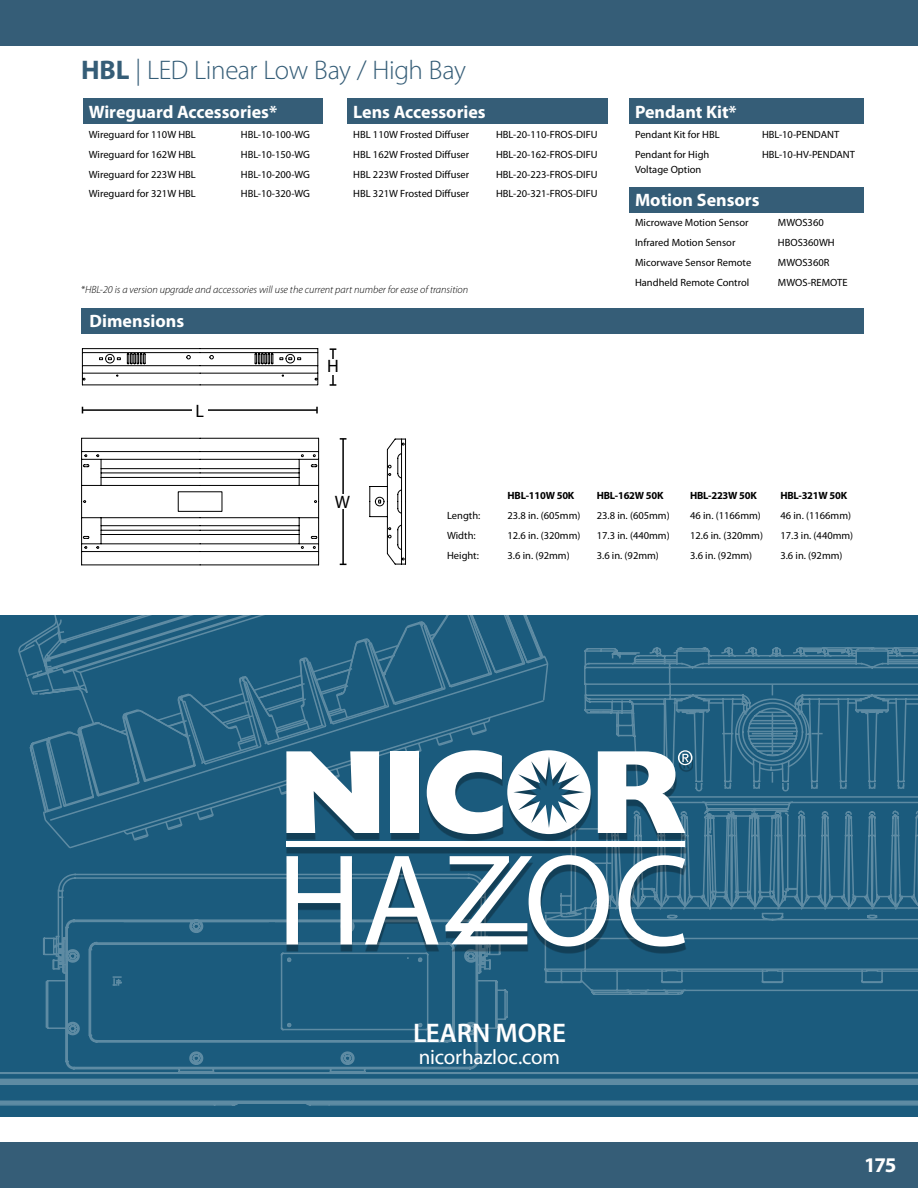
<style>
.page{position:relative;width:918px;height:1188px;background:#fff}
.page>*{position:absolute;margin:0;border:0;box-sizing:border-box;transform-origin:0 0}
.t1{font:300 27px "Myriad Pro";letter-spacing:-.015em;color:#355d77}
.t2{font:600 27px "Myriad Pro";color:#fff}
.t3{font:21px "Myriad Pro";letter-spacing:-.01em;color:#fff}
.t4{font:700 21px "Myriad Pro";color:#fff}
.t5{font:700 18px "Myriad Pro";color:#fff}
.t6{font:18px "Myriad Pro";color:#000}
.t7{font:10.5px/15px "Myriad Pro";color:#000}
.t8{font:italic 300 10.5px "Myriad Pro";color:#000}
.t9{font:700 10.5px "Myriad Pro";letter-spacing:-.02em;color:#000}
.s1{font-weight:700}
</style>
<div class="page">
<div style="left:1px;top:615px;width:917px;height:501px;background:#1b5b7d"></div>
<svg style="left:0;top:873px;width:918px;height:234px"></svg>
<svg style="left:47px;top:922px;width:459px;height:184px"></svg>
<hr style="left:75px;top:1067px;width:394px;height:1px;background:#fff">
<svg style="left:584px;top:647px;width:334px;height:37px"></svg>
<svg style="left:584px;top:684px;width:334px;height:66px"></svg>
<svg style="left:19px;top:615px;width:528px;height:226px"></svg>
<svg style="left:280px;top:750px;width:638px;height:281px"></svg>
<div style="left:286px;top:841px;width:399px;height:6px;background:#fff"></div>
<div style="left:0;top:1142px;width:918px;height:46px;background:#355d77"></div>
<div style="left:0;top:0;width:918px;height:45px;background:#355d77"></div>
<div style="left:81px;top:308px;width:783px;height:25px;background:#355d77"></div>
<svg style="left:81px;top:348px;width:325px;height:218px"></svg>
<hr style="left:332px;top:349px;width:2px;height:36px;background:#000">
<svg style="left:330px;top:384px;width:6px;height:2px"></svg>
<hr style="left:342px;top:439px;width:2px;height:125px;background:#000">
<svg style="left:340px;top:438px;width:6px;height:2px"></svg>
<hr style="left:82px;top:409px;width:235px;height:2px;background:#000">
<div style="left:327px;top:359px;width:12px;height:15px;background:#fff"></div>
<div style="left:192px;top:403px;width:15px;height:15px;background:#fff"></div>
<div style="left:335px;top:494px;width:15px;height:15px;background:#fff"></div>
<div style="left:83px;top:98px;width:239px;height:26px;background:#355d77"></div>
<div style="left:347px;top:98px;width:260px;height:26px;background:#355d77"></div>
<div style="left:629px;top:98px;width:235px;height:26px;background:#355d77"></div>
<div style="left:629px;top:187px;width:235px;height:25px;background:#355d77"></div>
<h1 class="t1" style="left:81px;top:54px;width:386px"><span class="s1">HBL</span> | LED Linear Low Bay / High Bay</h1>
<h3 class="t5" style="left:89px;top:100px;width:190px">Wireguard Accessories*</h3>
<p class="t7" style="left:89px;top:127px;width:109px">Wireguard for 110W HBL</p>
<p class="t7" style="left:241px;top:127px;width:71px">HBL-10-100-WG</p>
<p class="t7" style="left:89px;top:146px;width:109px">Wireguard for 162W HBL</p>
<p class="t7" style="left:241px;top:146px;width:71px">HBL-10-150-WG</p>
<p class="t7" style="left:89px;top:166px;width:109px">Wireguard for 223W HBL</p>
<p class="t7" style="left:241px;top:166px;width:71px">HBL-10-200-WG</p>
<p class="t7" style="left:89px;top:186px;width:109px">Wireguard for 321W HBL</p>
<p class="t7" style="left:241px;top:186px;width:71px">HBL-10-320-WG</p>
<h3 class="t5" style="left:353px;top:100px;width:134px">Lens Accessories</h3>
<p class="t7" style="left:353px;top:127px;width:118px">HBL 110W Frosted Diffuser</p>
<p class="t7" style="left:496px;top:127px;width:103px">HBL-20-110-FROS-DIFU</p>
<p class="t7" style="left:353px;top:146px;width:118px">HBL 162W Frosted Diffuser</p>
<p class="t7" style="left:496px;top:146px;width:103px">HBL-20-162-FROS-DIFU</p>
<p class="t7" style="left:353px;top:166px;width:118px">HBL 223W Frosted Diffuser</p>
<p class="t7" style="left:496px;top:166px;width:103px">HBL-20-223-FROS-DIFU</p>
<p class="t7" style="left:353px;top:186px;width:118px">HBL 321W Frosted Diffuser</p>
<p class="t7" style="left:496px;top:186px;width:103px">HBL-20-321-FROS-DIFU</p>
<p class="t8" style="left:81px;top:283px;width:389px">*HBL-20 is a version upgrade and accessories will use the current part number for ease of transition</p>
<h3 class="t5" style="left:90px;top:309px;width:96px">Dimensions</h3>
<h3 class="t6" style="left:196px;top:400px;width:10px">L</h3>
<h3 class="t6" style="left:327px;top:355px;width:13px">H</h3>
<h3 class="t5" style="left:635px;top:100px;width:103px">Pendant Kit*</h3>
<p class="t7" style="left:635px;top:127px;width:86px">Pendant Kit for HBL</p>
<p class="t7" style="left:762px;top:127px;width:79px">HBL-10-PENDANT</p>
<p class="t7" style="left:635px;top:146px;width:76px">Pendant for High<br>Voltage Option</p>
<p class="t7" style="left:762px;top:146px;width:95px">HBL-10-HV-PENDANT</p>
<h3 class="t5" style="left:635px;top:189px;width:126px">Motion Sensors</h3>
<p class="t7" style="left:635px;top:215px;width:115px">Microwave Motion Sensor</p>
<p class="t7" style="left:778px;top:215px;width:47px">MWOS360</p>
<p class="t7" style="left:635px;top:235px;width:102px">Infrared Motion Sensor</p>
<p class="t7" style="left:778px;top:235px;width:58px">HBOS360WH</p>
<p class="t7" style="left:635px;top:255px;width:118px">Micorwave Sensor Remote</p>
<p class="t7" style="left:778px;top:255px;width:53px">MWOS360R</p>
<p class="t7" style="left:635px;top:275px;width:116px">Handheld Remote Control</p>
<p class="t7" style="left:778px;top:275px;width:71px">MWOS-REMOTE</p>
<h3 class="t6" style="left:335px;top:491px;width:17px">W</h3>
<p class="t9" style="left:508px;top:489px;width:68px">HBL-110W 50K</p>
<p class="t9" style="left:597px;top:489px;width:68px">HBL-162W 50K</p>
<p class="t9" style="left:690px;top:489px;width:68px">HBL-223W 50K</p>
<p class="t9" style="left:780px;top:489px;width:68px">HBL-321W 50K</p>
<p class="t7" style="left:447px;top:508px;width:35px">Length:</p>
<p class="t7" style="left:508px;top:508px;width:74px">23.8 in. (605mm)</p>
<p class="t7" style="left:597px;top:508px;width:74px">23.8 in. (605mm)</p>
<p class="t7" style="left:690px;top:508px;width:72px">46 in. (1166mm)</p>
<p class="t7" style="left:780px;top:508px;width:72px">46 in. (1166mm)</p>
<p class="t7" style="left:447px;top:528px;width:30px">Width:</p>
<p class="t7" style="left:508px;top:528px;width:74px">12.6 in. (320mm)</p>
<p class="t7" style="left:597px;top:528px;width:74px">17.3 in. (440mm)</p>
<p class="t7" style="left:690px;top:528px;width:74px">12.6 in. (320mm)</p>
<p class="t7" style="left:780px;top:528px;width:74px">17.3 in. (440mm)</p>
<p class="t7" style="left:447px;top:548px;width:33px">Height:</p>
<p class="t7" style="left:508px;top:548px;width:64px">3.6 in. (92mm)</p>
<p class="t7" style="left:597px;top:548px;width:64px">3.6 in. (92mm)</p>
<p class="t7" style="left:690px;top:548px;width:64px">3.6 in. (92mm)</p>
<p class="t7" style="left:780px;top:548px;width:64px">3.6 in. (92mm)</p>
<h1 class="t2" style="left:413px;top:1016px;width:154px">LEARN MORE</h1>
<h2 class="t3" style="left:419px;top:1044px;width:143px">nicorhazloc.com</h2>
<h2 class="t4" style="left:864px;top:1151px;width:34px">175</h2>
</div>
